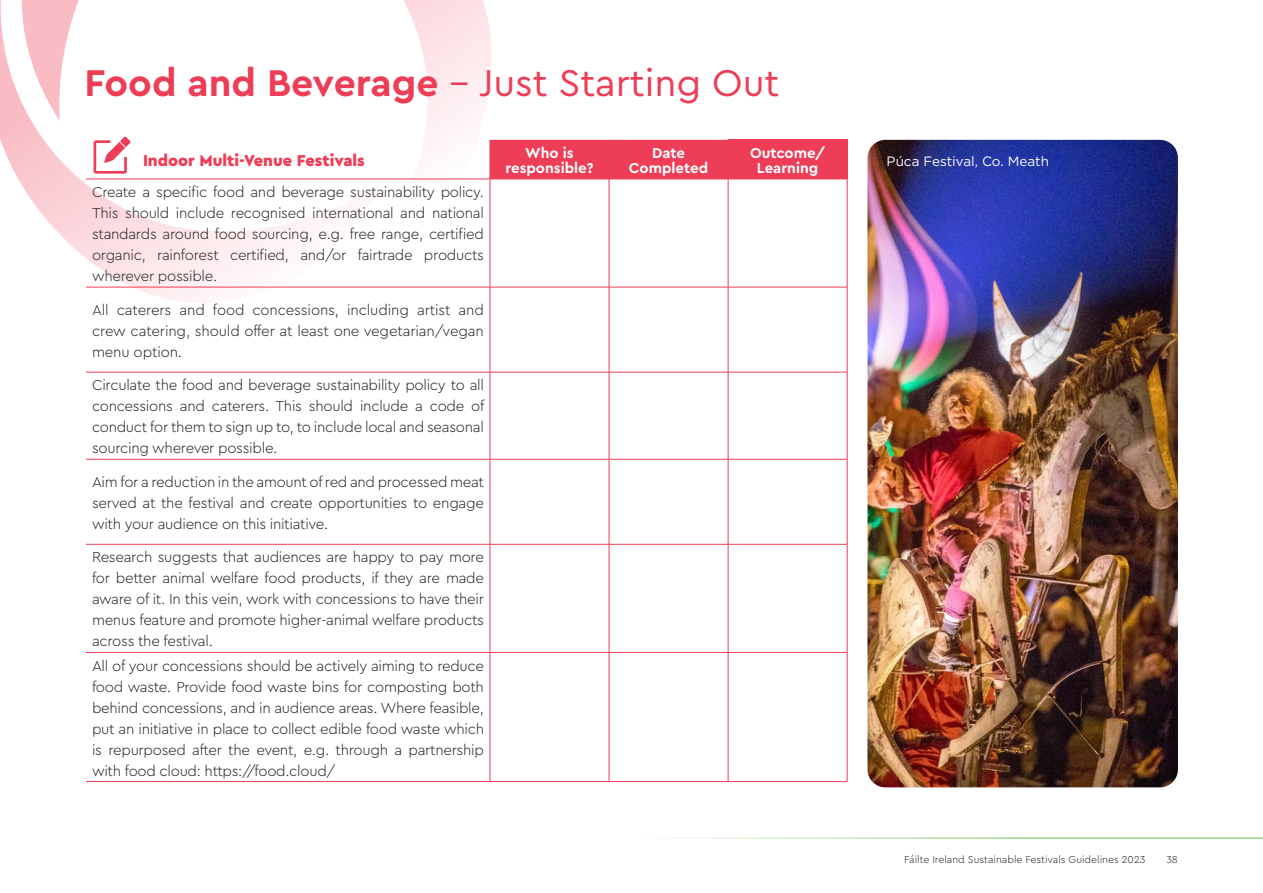
<style>
.page{position:relative;width:1263px;height:893px;background:#fff}
.page>*{position:absolute;margin:0;border:0;box-sizing:border-box;transform-origin:0 0}
._2{font:39px "Cera Pro";color:#ee3d56}
.Table_1{font:900 16.5px "Cera Pro";color:#ee3d56}
._1{font:300 15px/21px "Cera Pro";letter-spacing:-.02em;color:#231f20;text-align:justify}
.Table2{font:700 15px/15px "Cera Pro";color:#fff;text-align:center}
.t1{font:13.5px "Gotham";color:#fff}
.t2{font:300 10.5px "Cera Pro";color:#231f20}
.s1{font-weight:700}
</style>
<div class="page">
<hr style="left:577px;top:838px;width:686px;height:1px;background:#60bb46">
<svg style="left:0;top:0;width:274px;height:302px"></svg>
<svg style="left:274px;top:0;width:219px;height:302px"></svg>
<div style="left:491px;top:140px;width:237px;height:39px;background:#ee3d56"></div>
<div style="left:728px;top:140px;width:119px;height:39px;background:#ee3d56"></div>
<hr style="left:728px;top:179px;width:119px;height:1px;background:#ee3d56">
<hr style="left:847px;top:179px;width:1px;height:108px;background:#ee3d56">
<hr style="left:728px;top:287px;width:119px;height:1px;background:#ee3d56">
<hr style="left:847px;top:287px;width:1px;height:85px;background:#ee3d56">
<hr style="left:728px;top:372px;width:119px;height:1px;background:#ee3d56">
<hr style="left:847px;top:372px;width:1px;height:87px;background:#ee3d56">
<hr style="left:728px;top:459px;width:119px;height:1px;background:#ee3d56">
<hr style="left:847px;top:459px;width:1px;height:85px;background:#ee3d56">
<hr style="left:728px;top:544px;width:119px;height:1px;background:#ee3d56">
<hr style="left:847px;top:544px;width:1px;height:108px;background:#ee3d56">
<hr style="left:728px;top:652px;width:119px;height:1px;background:#ee3d56">
<hr style="left:847px;top:653px;width:1px;height:128px;background:#ee3d56">
<hr style="left:728px;top:781px;width:119px;height:1px;background:#ee3d56">
<hr style="left:609px;top:179px;width:119px;height:1px;background:#ee3d56">
<hr style="left:609px;top:287px;width:119px;height:1px;background:#ee3d56">
<hr style="left:609px;top:372px;width:119px;height:1px;background:#ee3d56">
<hr style="left:609px;top:459px;width:119px;height:1px;background:#ee3d56">
<hr style="left:609px;top:544px;width:119px;height:1px;background:#ee3d56">
<hr style="left:609px;top:652px;width:119px;height:1px;background:#ee3d56">
<hr style="left:609px;top:781px;width:119px;height:1px;background:#ee3d56">
<hr style="left:609px;top:179px;width:1px;height:108px;background:#ee3d56">
<hr style="left:728px;top:179px;width:1px;height:108px;background:#ee3d56">
<hr style="left:609px;top:287px;width:1px;height:85px;background:#ee3d56">
<hr style="left:728px;top:287px;width:1px;height:85px;background:#ee3d56">
<hr style="left:609px;top:372px;width:1px;height:87px;background:#ee3d56">
<hr style="left:728px;top:372px;width:1px;height:87px;background:#ee3d56">
<hr style="left:609px;top:459px;width:1px;height:85px;background:#ee3d56">
<hr style="left:728px;top:459px;width:1px;height:85px;background:#ee3d56">
<hr style="left:609px;top:544px;width:1px;height:108px;background:#ee3d56">
<hr style="left:728px;top:544px;width:1px;height:108px;background:#ee3d56">
<hr style="left:609px;top:653px;width:1px;height:128px;background:#ee3d56">
<hr style="left:728px;top:653px;width:1px;height:128px;background:#ee3d56">
<hr style="left:490px;top:140px;width:1px;height:39px;background:#ee3d56">
<hr style="left:609px;top:140px;width:1px;height:39px;background:#ee3d56">
<hr style="left:86px;top:179px;width:404px;height:1px;background:#ee3d56">
<hr style="left:490px;top:179px;width:119px;height:1px;background:#ee3d56">
<hr style="left:490px;top:179px;width:1px;height:108px;background:#ee3d56">
<hr style="left:86px;top:287px;width:404px;height:1px;background:#ee3d56">
<hr style="left:490px;top:287px;width:119px;height:1px;background:#ee3d56">
<hr style="left:490px;top:287px;width:1px;height:85px;background:#ee3d56">
<hr style="left:86px;top:372px;width:404px;height:1px;background:#ee3d56">
<hr style="left:490px;top:372px;width:119px;height:1px;background:#ee3d56">
<hr style="left:490px;top:372px;width:1px;height:87px;background:#ee3d56">
<hr style="left:86px;top:459px;width:404px;height:1px;background:#ee3d56">
<hr style="left:490px;top:459px;width:119px;height:1px;background:#ee3d56">
<hr style="left:490px;top:459px;width:1px;height:85px;background:#ee3d56">
<hr style="left:86px;top:544px;width:404px;height:1px;background:#ee3d56">
<hr style="left:490px;top:544px;width:119px;height:1px;background:#ee3d56">
<hr style="left:490px;top:544px;width:1px;height:108px;background:#ee3d56">
<hr style="left:86px;top:652px;width:404px;height:1px;background:#ee3d56">
<hr style="left:490px;top:652px;width:119px;height:1px;background:#ee3d56">
<hr style="left:490px;top:653px;width:1px;height:128px;background:#ee3d56">
<hr style="left:86px;top:781px;width:404px;height:1px;background:#ee3d56">
<hr style="left:490px;top:781px;width:119px;height:1px;background:#ee3d56">
<svg style="left:94px;top:137px;width:37px;height:37px"></svg>
<img style="left:867px;top:140px;width:311px;height:647px">
<p class="_2" style="left:85px;top:57px;width:696px"><span class="s1">Food and Beverage</span> – Just Starting Out</p>
<p class="Table_1" style="left:143px;top:150px;width:223px">Indoor Multi-Venue Festivals</p>
<p class="Table2" style="left:505px;top:145px;width:90px">Who is responsible?</p>
<p class="Table2" style="left:629px;top:145px;width:81px">Date<br>Completed</p>
<p class="Table2" style="left:750px;top:145px;width:77px">Outcome/<br>Learning</p>
<p class="_1" style="left:92px;top:181px;width:393px">Create a specific food and beverage sustainability policy.<br>This should include recognised international and national standards around food sourcing, e.g. free range, certified organic, rainforest certified, and/or fairtrade products wherever possible.</p>
<p class="_1" style="left:92px;top:298px;width:393px">All caterers and food concessions, including artist and crew catering, should offer at least one vegetarian/vegan menu option.</p>
<p class="_1" style="left:92px;top:374px;width:394px">Circulate the food and beverage sustainability policy to all concessions and caterers. This should include a code of conduct for them to sign up to, to include local and seasonal sourcing wherever possible.</p>
<p class="_1" style="left:92px;top:471px;width:393px">Aim for a reduction in the amount of red and processed meat served at the festival and create opportunities to engage with your audience on this initiative.</p>
<p class="_1" style="left:92px;top:546px;width:393px">Research suggests that audiences are happy to pay more for better animal welfare food products, if they are made aware of it. In this vein, work with concessions to have their menus feature and promote higher-animal welfare products across the festival.</p>
<p class="_1" style="left:92px;top:654px;width:393px">All of your concessions should be actively aiming to reduce food waste. Provide food waste bins for composting both behind concessions, and in audience areas. Where feasible, put an initiative in place to collect edible food waste which is repurposed after the event, e.g. through a partnership with food cloud: https://food.cloud/</p>
<p class="t1" style="left:887px;top:153px;width:164px">Púca Festival, Co. Meath</p>
<p class="t2" style="left:904px;top:853px;width:243px">Fáilte Ireland Sustainable Festivals Guidelines 2023</p>
<p class="t2" style="left:1166px;top:853px;width:13px">38</p>
</div>
